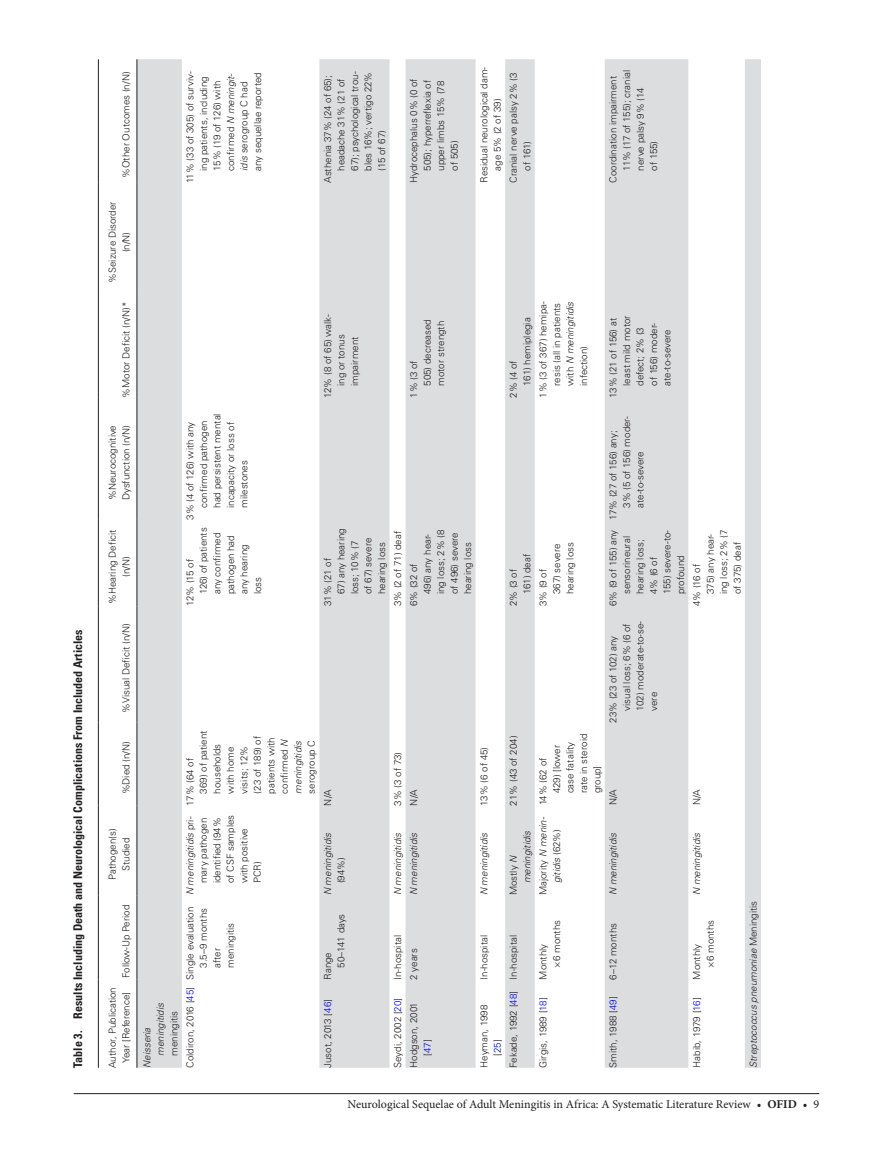
<style>
.page{position:relative;width:891px;height:1174px;background:#fff}
.page>*{position:absolute;margin:0;border:0;box-sizing:border-box;transform-origin:0 0}
.t1{font:12px "Minion Pro";color:#231f20}
.t2{font:700 condensed 12px "Univers LT Std";color:#231f20}
.t3{font:300 9.75px/13.5px "Univers LT Std";color:#231f20}
.t4{font:italic 300 9.75px/13.5px "Univers LT Std";color:#231f20}
.s1{font-style:italic}
.s2{color:#00f}
.s3{font-style:normal}
.s4{font-weight:700}
</style>
<div class="page">
<hr style="left:74px;top:1093px;width:745px;height:1px;background:#231f20">
<div style="left:138px;top:59px;width:44px;height:1009px;background:#dcdddf"></div>
<svg style="left:319px;top:59px;width:442px;height:1009px;fill:#dcdddf"></svg>
<hr style="left:98px;top:980px;width:1px;height:88px;background:#231f20">
<hr style="left:137px;top:980px;width:1px;height:88px;background:#231f20">
<hr style="left:98px;top:895px;width:1px;height:85px;background:#231f20">
<hr style="left:137px;top:895px;width:1px;height:85px;background:#231f20">
<hr style="left:98px;top:806px;width:1px;height:89px;background:#231f20">
<hr style="left:137px;top:806px;width:1px;height:89px;background:#231f20">
<hr style="left:98px;top:723px;width:1px;height:83px;background:#231f20">
<hr style="left:137px;top:723px;width:1px;height:83px;background:#231f20">
<hr style="left:98px;top:606px;width:1px;height:117px;background:#231f20">
<hr style="left:137px;top:606px;width:1px;height:117px;background:#231f20">
<hr style="left:98px;top:520px;width:1px;height:86px;background:#231f20">
<hr style="left:137px;top:520px;width:1px;height:86px;background:#231f20">
<hr style="left:98px;top:398px;width:1px;height:122px;background:#231f20">
<hr style="left:137px;top:398px;width:1px;height:122px;background:#231f20">
<hr style="left:98px;top:294px;width:1px;height:104px;background:#231f20">
<hr style="left:137px;top:294px;width:1px;height:104px;background:#231f20">
<hr style="left:98px;top:183px;width:1px;height:111px;background:#231f20">
<hr style="left:137px;top:183px;width:1px;height:111px;background:#231f20">
<hr style="left:98px;top:59px;width:1px;height:124px;background:#231f20">
<hr style="left:137px;top:59px;width:1px;height:124px;background:#231f20">
<p class="t2" style="left:71px;top:1068px;width:440px;rotate:-90deg">Table 3. Results Including Death and Neurological Complications From Included Articles</p>
<p class="t3" style="left:119px;top:178px;width:108px;rotate:-90deg">%Other Outcomes (n/N)</p>
<p class="t3" style="left:106px;top:283px;width:83px;text-align:center;rotate:-90deg">%Seizure Disorder (n/N)</p>
<p class="t3" style="left:119px;top:398px;width:97px;rotate:-90deg">%Motor Deficit (n/N)*</p>
<p class="t3" style="left:106px;top:500px;width:77px;rotate:-90deg">%Neurocognitive<br>Dysfunction (n/N)</p>
<p class="t3" style="left:106px;top:604px;width:76px;text-align:center;rotate:-90deg">%Hearing Deficit (n/N)</p>
<p class="t3" style="left:119px;top:713px;width:91px;rotate:-90deg">%Visual Deficit (n/N)</p>
<p class="t3" style="left:119px;top:794px;width:55px;rotate:-90deg">%Died (n/N)</p>
<p class="t3" style="left:106px;top:880px;width:53px;text-align:center;rotate:-90deg">Pathogen(s)<br>Studied</p>
<p class="t3" style="left:119px;top:978px;width:74px;rotate:-90deg">Follow-Up Period</p>
<p class="t3" style="left:106px;top:1068px;width:82px;text-align:center;rotate:-90deg">Author, Publication<br>Year [Reference]</p>
<p class="t3" style="left:183px;top:171px;width:101px;text-indent:-12px;rotate:-90deg">11% (33 of 305) of surviv&shy;ing patients, including<br>15% (19 of 126) with confirmed <span class="s1">N meningit&shy;idis</span> serogroup C had any sequellae reported</p>
<p class="t3" style="left:183px;top:508px;width:96px;text-indent:-12px;rotate:-90deg">3% (4 of 126) with any confirmed pathogen had persistent mental incapacity or loss of milestones</p>
<p class="t3" style="left:183px;top:594px;width:68px;text-indent:-12px;rotate:-90deg">12% (15 of<br>126) of patients any confirmed pathogen had any hearing loss</p>
<p class="t3" style="left:321px;top:171px;width:101px;text-indent:-12px;rotate:-90deg">Asthenia 37% (24 of 65); headache 31% (21 of<br>67); psychological trou&shy;bles 16%; vertigo 22% (15 of 67)</p>
<p class="t3" style="left:407px;top:171px;width:94px;text-indent:-12px;rotate:-90deg">Hydrocephalus 0% (0 of<br>505); hyperreflexia of upper limbs 15% (78 of 505)</p>
<p class="t3" style="left:477px;top:171px;width:105px;text-indent:-12px;rotate:-90deg">Residual neurological dam&shy;age 5% (2 of 39)</p>
<p class="t3" style="left:507px;top:171px;width:100px;text-indent:-12px;rotate:-90deg">Cranial nerve palsy 2% (3 of 161)</p>
<p class="t3" style="left:606px;top:171px;width:102px;text-indent:-12px;rotate:-90deg">Coordination impairment<br>11% (17 of 155); cranial nerve palsy 9% (14<br>of 155)</p>
<p class="t3" style="left:321px;top:386px;width:73px;text-indent:-12px;rotate:-90deg">12% (8 of 65) walk&shy;ing or tonus impairment</p>
<p class="t3" style="left:407px;top:386px;width:68px;text-indent:-12px;rotate:-90deg">1% (3 of<br>505) decreased motor strength</p>
<p class="t3" style="left:334px;top:594px;width:67px;rotate:-90deg">67) any hearing loss; 10% (7<br>of 67) severe hearing loss</p>
<p class="t3" style="left:407px;top:594px;width:66px;text-indent:-12px;rotate:-90deg">6% (32 of<br>496) any hear&shy;ing loss; 2% (8 of 496) severe hearing loss</p>
<p class="t3" style="left:391px;top:606px;width:77px;rotate:-90deg">3% (2 of 71) deaf</p>
<p class="t3" style="left:321px;top:606px;width:50px;rotate:-90deg">31% (21 of</p>
<p class="t3" style="left:536px;top:386px;width:86px;text-indent:-12px;rotate:-90deg">1% (3 of 367) hemipa&shy;resis (all in patients with <span class="s1">N meningitidis </span>infection)</p>
<p class="t3" style="left:507px;top:386px;width:70px;text-indent:-12px;rotate:-90deg">2% (4 of<br>161) hemiplegia</p>
<p class="t3" style="left:536px;top:594px;width:54px;text-indent:-12px;rotate:-90deg">3% (9 of<br>367) severe hearing loss</p>
<p class="t3" style="left:507px;top:594px;width:42px;text-indent:-12px;rotate:-90deg">2% (3 of<br>161) deaf</p>
<p class="t3" style="left:606px;top:386px;width:72px;text-indent:-12px;rotate:-90deg">13% (21 of 156) at least mild motor defect; 2% (3<br>of 156) moder&shy;ate-to-severe</p>
<p class="t3" style="left:606px;top:508px;width:93px;text-indent:-12px;rotate:-90deg">17% (27 of 156) any;<br>3% (5 of 156) moder&shy;ate-to-severe</p>
<p class="t3" style="left:606px;top:594px;width:66px;text-indent:-12px;rotate:-90deg">6% (9 of 155) any sensorineural hearing loss;<br>4% (6 of<br>155) severe-to&shy;profound</p>
<p class="t3" style="left:690px;top:594px;width:66px;text-indent:-12px;rotate:-90deg">4% (16 of<br>375) any hear&shy;ing loss; 2% (7 of 375) deaf</p>
<p class="t3" style="left:606px;top:711px;width:91px;text-indent:-12px;rotate:-90deg">23% (23 of 102) any visual loss; 6% (6 of<br>102) moderate-to-se&shy;vere</p>
<p class="t3" style="left:183px;top:794px;width:64px;text-indent:-12px;rotate:-90deg">17% (64 of<br>369) of patient households with home visits; 12% (23 of 189) of patients with confirmed <span class="s1">N meningitidis</span></p>
<p class="t3" style="left:305px;top:794px;width:55px;rotate:-90deg">serogroup C</p>
<p class="t3" style="left:321px;top:806px;width:18px;rotate:-90deg">N/A</p>
<p class="t3" style="left:183px;top:883px;width:70px;text-indent:-12px;rotate:-90deg"><span class="s1">N meningitidis</span> pri&shy;mary pathogen identified (94% of CSF samples with positive<br>PCR)</p>
<p class="t3" style="left:166px;top:1068px;width:162px;line-height:16px;text-indent:12px;rotate:-90deg">meningitis<br>Coldiron, 2016 [<span class="s2">45</span>] Single evaluation</p>
<p class="t3" style="left:197px;top:968px;width:61px;rotate:-90deg">3.5–9 months after meningitis</p>
<p class="t4" style="left:140px;top:1056px;width:54px;text-indent:-12px;rotate:-90deg">Neisseria meningitidis</p>
<p class="t4" style="left:321px;top:895px;width:64px;rotate:-90deg">N meningitidis</p>
<p class="t3" style="left:334px;top:883px;width:28px;rotate:-90deg">(94%)</p>
<p class="t3" style="left:321px;top:968px;width:55px;text-indent:-12px;rotate:-90deg">Range<br>50–141 days</p>
<p class="t3" style="left:321px;top:1068px;width:70px;rotate:-90deg">Jusot, 2013 [<span class="s2">46</span>]</p>
<p class="t3" style="left:391px;top:805px;width:55px;rotate:-90deg">3% (3 of 73)</p>
<p class="t3" style="left:407px;top:805px;width:18px;rotate:-90deg">N/A</p>
<p class="t4" style="left:391px;top:895px;width:64px;rotate:-90deg">N meningitidis</p>
<p class="t4" style="left:407px;top:895px;width:64px;rotate:-90deg">N meningitidis</p>
<p class="t3" style="left:391px;top:980px;width:46px;rotate:-90deg">In-hospital</p>
<p class="t3" style="left:407px;top:980px;width:33px;rotate:-90deg">2 years</p>
<p class="t3" style="left:391px;top:1068px;width:71px;rotate:-90deg">Seydi, 2002 [<span class="s2">20</span>]</p>
<p class="t3" style="left:407px;top:1056px;width:55px;text-indent:-12px;rotate:-90deg">Hodgson, 2001 [<span class="s2">47</span>]</p>
<p class="t3" style="left:477px;top:805px;width:60px;rotate:-90deg">13% (6 of 45)</p>
<p class="t4" style="left:477px;top:895px;width:64px;rotate:-90deg">N meningitidis</p>
<p class="t3" style="left:507px;top:805px;width:71px;rotate:-90deg">21% (43 of 204)</p>
<p class="t3" style="left:536px;top:793px;width:61px;text-indent:-12px;rotate:-90deg">14% (62 of<br>429) [lower case fatality rate in steroid group]</p>
<p class="t3" style="left:606px;top:805px;width:18px;rotate:-90deg">N/A</p>
<p class="t4" style="left:536px;top:895px;width:80px;text-align:center;rotate:-90deg"><span class="s3">Majority</span> N menin&shy;gitidis <span class="s3">(62%)</span></p>
<p class="t4" style="left:507px;top:883px;width:54px;text-indent:-12px;rotate:-90deg"><span class="s3">Mostly</span> N meningitidis</p>
<p class="t4" style="left:607px;top:895px;width:64px;rotate:-90deg">N meningitidis</p>
<p class="t3" style="left:477px;top:980px;width:46px;rotate:-90deg">In-hospital</p>
<p class="t3" style="left:477px;top:1056px;width:52px;text-indent:-12px;rotate:-90deg">Heyman, 1998 [<span class="s2">25</span>]</p>
<p class="t3" style="left:507px;top:1068px;width:134px;rotate:-90deg">Fekade, 1992 [<span class="s2">48</span>] In-hospital</p>
<p class="t3" style="left:536px;top:968px;width:49px;text-indent:-12px;rotate:-90deg">Monthly<br>×6 months</p>
<p class="t3" style="left:536px;top:1068px;width:72px;rotate:-90deg">Girgis, 1989 [<span class="s2">18</span>]</p>
<p class="t3" style="left:606px;top:980px;width:58px;rotate:-90deg">6–12 months</p>
<p class="t3" style="left:606px;top:1068px;width:73px;rotate:-90deg">Smith, 1988 [<span class="s2">49</span>]</p>
<p class="t3" style="left:690px;top:805px;width:18px;rotate:-90deg">N/A</p>
<p class="t4" style="left:690px;top:895px;width:64px;rotate:-90deg">N meningitidis</p>
<p class="t3" style="left:690px;top:968px;width:49px;text-indent:-12px;rotate:-90deg">Monthly<br>×6 months</p>
<p class="t3" style="left:690px;top:1068px;width:72px;rotate:-90deg">Habib, 1979 [<span class="s2">16</span>]</p>
<p class="t4" style="left:747px;top:1068px;width:168px;rotate:-90deg">Streptococcus pneumoniae <span class="s3">Meningitis</span></p>
<p class="t1" style="left:348px;top:1096px;width:473px">Neurological Sequelae of Adult Meningitis in Africa: A Systematic Literature Review • <span class="s4">OFID</span> • 9</p>
</div>
